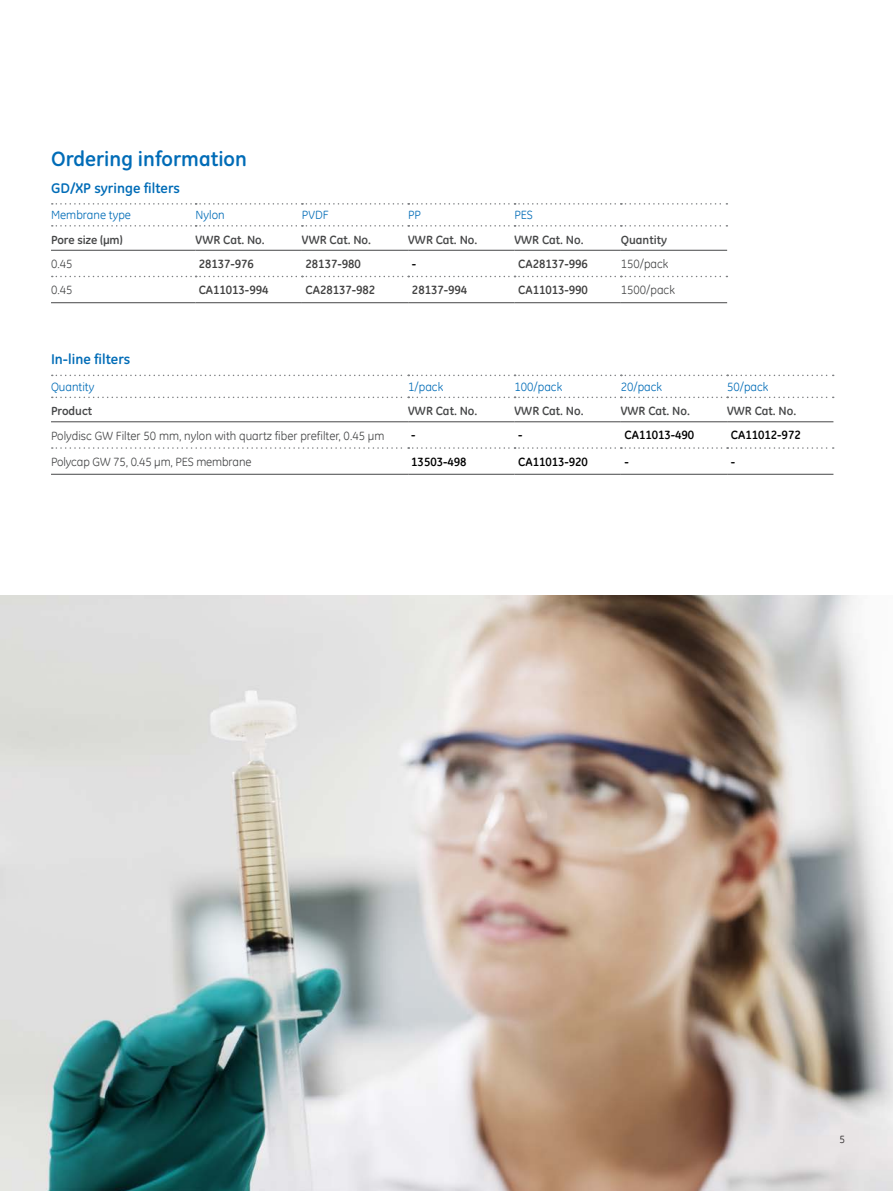
<style>
.page{position:relative;width:893px;height:1191px;background:#fff}
.page>*{position:absolute;margin:0;border:0;box-sizing:border-box;transform-origin:0 0}
.t1{font:700 21px "GE Inspira";color:#006cb7}
.t2{font:700 14.25px "GE Inspira";color:#006cb7}
.t3{font:12px/26.2px "GE Inspira";color:#464748}
.t4{font:700 12px "GE Inspira";color:#464748}
.t5{font:700 12px/26.1px "GE Inspira";color:#404040}
.t6{font:12px "GE Inspira";color:#006cb7}
.t7{font:700 12px/26.2px "GE Inspira";color:#000}
.t8{font:10.5px "GE Inspira";color:#231f20}
</style>
<div class="page">
<img style="left:0;top:595px;width:893px;height:596px">
<hr style="left:51px;top:250px;width:145px;height:1px;background:#464748">
<hr style="left:196px;top:250px;width:106px;height:1px;background:#464748">
<hr style="left:302px;top:250px;width:106px;height:1px;background:#464748">
<hr style="left:408px;top:250px;width:106px;height:1px;background:#464748">
<hr style="left:514px;top:250px;width:107px;height:1px;background:#464748">
<hr style="left:621px;top:250px;width:106px;height:1px;background:#464748">
<hr style="left:51px;top:302px;width:145px;height:1px;background:#464748">
<hr style="left:196px;top:302px;width:106px;height:1px;background:#464748">
<hr style="left:302px;top:302px;width:106px;height:1px;background:#464748">
<hr style="left:408px;top:302px;width:106px;height:1px;background:#464748">
<hr style="left:514px;top:302px;width:107px;height:1px;background:#464748">
<hr style="left:621px;top:302px;width:106px;height:1px;background:#464748">
<svg style="left:52px;top:203px;width:675px;height:2px"></svg>
<svg style="left:52px;top:225px;width:675px;height:1px"></svg>
<svg style="left:52px;top:276px;width:675px;height:1px"></svg>
<hr style="left:51px;top:421px;width:357px;height:1px;background:#464748">
<hr style="left:408px;top:421px;width:106px;height:1px;background:#464748">
<hr style="left:514px;top:421px;width:107px;height:1px;background:#464748">
<hr style="left:621px;top:421px;width:106px;height:1px;background:#464748">
<hr style="left:727px;top:421px;width:106px;height:1px;background:#464748">
<hr style="left:51px;top:474px;width:357px;height:1px;background:#464748">
<hr style="left:408px;top:474px;width:106px;height:1px;background:#464748">
<hr style="left:514px;top:474px;width:107px;height:1px;background:#464748">
<hr style="left:621px;top:474px;width:106px;height:1px;background:#464748">
<hr style="left:727px;top:474px;width:106px;height:1px;background:#464748">
<svg style="left:52px;top:374px;width:782px;height:2px"></svg>
<svg style="left:52px;top:396px;width:782px;height:2px"></svg>
<svg style="left:52px;top:447px;width:782px;height:2px"></svg>
<h1 class="t1" style="left:51px;top:145px;width:197px">Ordering information</h1>
<p class="t2" style="left:51px;top:179px;width:131px">GD/XP syringe filters</p>
<p class="t6" style="left:51px;top:207px;width:82px">Membrane type</p>
<p class="t6" style="left:196px;top:207px;width:31px">Nylon</p>
<p class="t6" style="left:302px;top:207px;width:28px">PVDF</p>
<p class="t6" style="left:408px;top:207px;width:14px">PP</p>
<p class="t6" style="left:514px;top:207px;width:20px">PES</p>
<p class="t4" style="left:51px;top:232px;width:73px">Pore size (μm)</p>
<p class="t4" style="left:196px;top:232px;width:71px">VWR Cat. No.</p>
<p class="t4" style="left:302px;top:232px;width:71px">VWR Cat. No.</p>
<p class="t4" style="left:408px;top:232px;width:71px">VWR Cat. No.</p>
<p class="t4" style="left:514px;top:232px;width:71px">VWR Cat. No.</p>
<p class="t4" style="left:621px;top:232px;width:48px">Quantity</p>
<p class="t3" style="left:51px;top:250px;width:23px">0.45</p>
<p class="t3" style="left:621px;top:250px;width:49px">150/pack</p>
<p class="t3" style="left:51px;top:277px;width:23px">0.45</p>
<p class="t3" style="left:621px;top:277px;width:56px">1500/pack</p>
<p class="t5" style="left:199px;top:251px;width:71px">28137-976<br>CA11013-994</p>
<p class="t5" style="left:306px;top:251px;width:71px">28137-980<br>CA28137-982</p>
<p class="t7" style="left:412px;top:250px;width:6px">-</p>
<p class="t5" style="left:518px;top:251px;width:71px">CA28137-996<br>CA11013-990</p>
<p class="t5" style="left:412px;top:277px;width:57px">28137-994</p>
<p class="t2" style="left:51px;top:350px;width:81px">In-line filters</p>
<p class="t6" style="left:51px;top:379px;width:45px">Quantity</p>
<p class="t6" style="left:408px;top:379px;width:37px">1/pack</p>
<p class="t6" style="left:514px;top:379px;width:49px">100/pack</p>
<p class="t6" style="left:621px;top:379px;width:43px">20/pack</p>
<p class="t6" style="left:727px;top:379px;width:43px">50/pack</p>
<p class="t4" style="left:51px;top:403px;width:43px">Product</p>
<p class="t4" style="left:408px;top:403px;width:71px">VWR Cat. No.</p>
<p class="t4" style="left:514px;top:403px;width:71px">VWR Cat. No.</p>
<p class="t4" style="left:621px;top:403px;width:71px">VWR Cat. No.</p>
<p class="t4" style="left:727px;top:403px;width:71px">VWR Cat. No.</p>
<p class="t3" style="left:51px;top:422px;width:335px">Polydisc GW Filter 50 mm, nylon with quartz fiber prefilter, 0.45 μm<br>Polycap GW 75, 0.45 μm, PES membrane</p>
<p class="t7" style="left:411px;top:422px;width:57px">-<br>13503-498</p>
<p class="t7" style="left:518px;top:422px;width:71px">-<br>CA11013-920</p>
<p class="t7" style="left:625px;top:422px;width:71px">CA11013-490 -</p>
<p class="t7" style="left:731px;top:422px;width:71px">CA11012-972 -</p>
<p class="t8" style="left:839px;top:1133px;width:7px">5</p>
</div>
